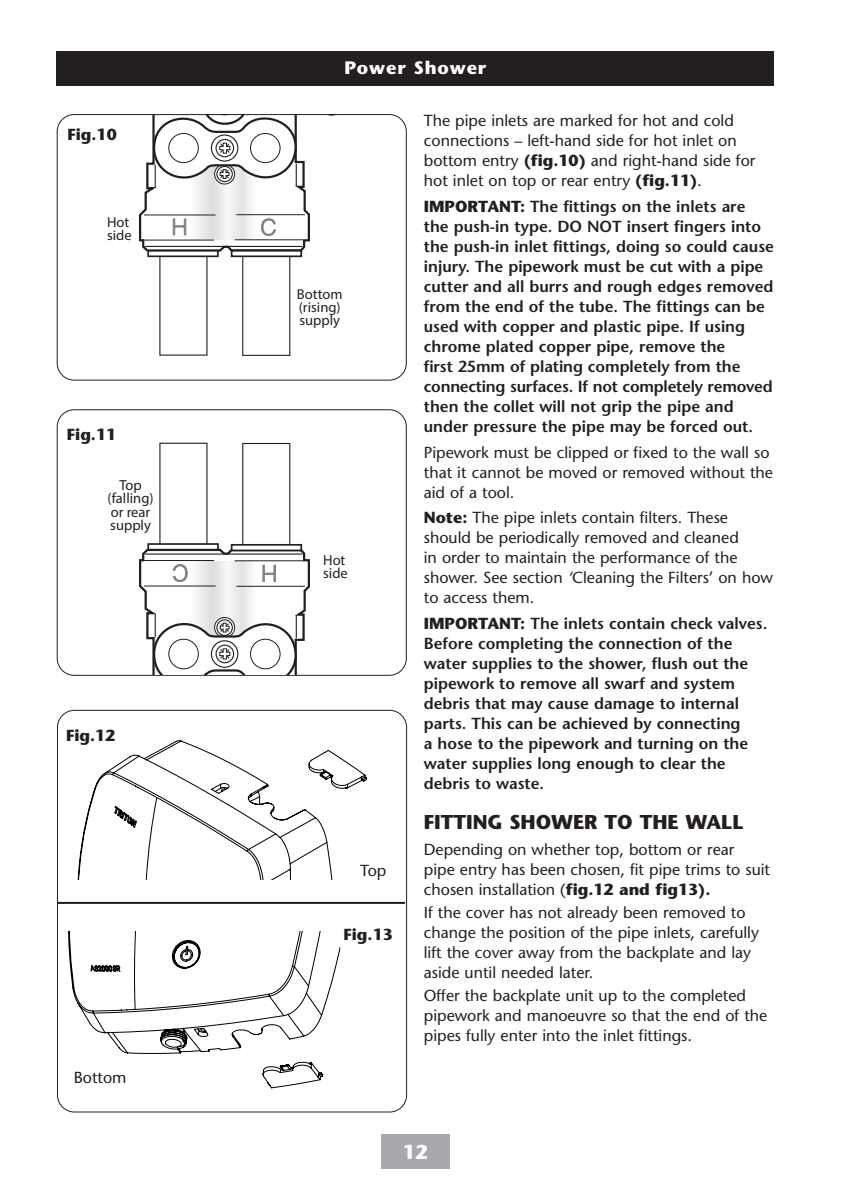
<style>
.page{position:relative;width:842px;height:1191px;background:#fff}
.page>*{position:absolute;margin:0;border:0;box-sizing:border-box;transform-origin:0 0}
.t1{font:700 20px "Stone Sans Std";color:#231f20}
.t2{font:700 20px "Stone Sans Std";color:#fff}
.t3{font:700 18px "Stone Sans Std";letter-spacing:.05em;color:#fff}
.t4{font:500 16px/20px "Stone Sans Std";color:#231f20}
.t5{font:600 16px/20px "Stone Sans Std";color:#231f20}
.t6{font:700 16px "Stone Sans Std";color:#231f20}
.t7{font:14.6px/13.4px "Myriad Pro";color:#231f20;text-align:center}
.t8{font:14.4px/13.2px "Myriad Pro";color:#231f20}
.s1{font-weight:700}
.s2{font-style:italic}
</style>
<div class="page">
<div style="left:57px;top:51px;width:717px;height:34px;background:#231f20"></div>
<div style="left:381px;top:1134px;width:68px;height:34px;background:#a8a9ad"></div>
<div style="left:242px;top:252px;width:48px;height:104px;border:1px solid #231f20"></div>
<div style="left:232px;top:251px;width:69px;height:5px;background:#fff"></div>
<div style="left:231px;top:250px;width:71px;height:7px;border:2px solid #231f20"></div>
<div style="left:147px;top:250px;width:72px;height:7px;border:2px solid #231f20"></div>
<svg style="left:139px;top:116px;width:171px;height:137px"></svg>
<div style="left:57px;top:114px;width:350px;height:266px;border:1px solid #231f20;border-radius:17px"></div>
<div style="left:57px;top:409px;width:350px;height:267px;border:1px solid #231f20;border-radius:17px"></div>
<div style="left:242px;top:443px;width:48px;height:105px;border:1px solid #231f20"></div>
<div style="left:231px;top:544px;width:71px;height:7px;border:2px solid #231f20"></div>
<div style="left:147px;top:543px;width:72px;height:7px;border:2px solid #231f20"></div>
<svg style="left:139px;top:547px;width:171px;height:127px"></svg>
<div style="left:250px;top:639px;width:30px;height:30px;border:1px solid #231f20;border-radius:50%"></div>
<div style="left:169px;top:639px;width:30px;height:30px;border:1px solid #231f20;border-radius:50%"></div>
<div style="left:211px;top:640px;width:27px;height:28px;border:1px solid #231f20;border-radius:50%"></div>
<svg style="left:77px;top:740px;width:290px;height:140px"></svg>
<svg style="left:143px;top:797px;width:14px;height:83px"></svg>
<div style="left:57px;top:710px;width:350px;height:402px;border:1px solid #231f20;border-radius:17px"></div>
<svg style="left:68px;top:931px;width:273px;height:157px"></svg>
<svg style="left:133px;top:931px;width:11px;height:78px"></svg>
<svg style="left:90px;top:965px;width:31px;height:7px"></svg>
<hr style="left:57px;top:902px;width:348px;height:2px;background:#231f20">
<div style="left:62px;top:721px;width:57px;height:28px;background:#fff"></div>
<div style="left:340px;top:919px;width:57px;height:29px;background:#fff"></div>
<p class="t6" style="left:67px;top:125px;width:51px">Fig.10</p>
<p class="t8" style="left:107px;top:215px;width:26px">Hot side</p>
<p class="t6" style="left:67px;top:424px;width:51px">Fig.11</p>
<p class="t7" style="left:108px;top:478px;width:48px">Top (falling) or rear supply</p>
<p class="t6" style="left:66px;top:726px;width:51px">Fig.12</p>
<p class="t4" style="left:74px;top:1067px;width:54px">Bottom</p>
<p class="t3" style="left:344px;top:57px;width:143px">Power Shower</p>
<p class="t8" style="left:297px;top:287px;width:47px">Bottom (rising) supply</p>
<p class="t7" style="left:323px;top:553px;width:26px;text-align:left">Hot side</p>
<p class="t4" style="left:360px;top:860px;width:28px">Top</p>
<p class="t6" style="left:344px;top:924px;width:51px">Fig.13</p>
<p class="t4" style="left:424px;top:111px;width:333px">The pipe inlets are marked for hot and cold connections – left-hand side for hot inlet on bottom entry <span class="s1">(fig.10)</span> and right-hand side for hot inlet on top or rear entry <span class="s1">(fig.11)</span>.</p>
<p class="t5" style="left:424px;top:196px;width:352px"><span class="s1">IMPORTANT:</span> The fittings on the inlets are the push-in type. DO NOT insert fingers into the push-in inlet fittings, doing so could cause injury. The pipework must be cut with a pipe cutter and all burrs and rough edges removed from the end of the tube. The fittings can be used with copper and plastic pipe. If using chrome plated copper pipe, remove the<br>first 25mm of plating completely from the connecting surfaces. If not completely removed then the collet will not grip the pipe and under pressure the pipe may be forced out.</p>
<p class="t4" style="left:424px;top:442px;width:351px">Pipework must be clipped or fixed to the wall so that it cannot be moved or removed without the aid of a tool.</p>
<p class="t4" style="left:424px;top:508px;width:351px"><span class="s1">Note:</span> The pipe inlets contain filters. These should be periodically removed and cleaned<br>in order to maintain the performance of the shower. See section <span class="s2">‘</span>Cleaning the Filters’ on how to access them.</p>
<p class="t5" style="left:424px;top:613px;width:345px"><span class="s1">IMPORTANT:</span> The inlets contain check valves.<br>Before completing the connection of the water supplies to the shower, flush out the pipework to remove all swarf and system debris that may cause damage to internal parts. This can be achieved by connecting<br>a hose to the pipework and turning on the water supplies long enough to clear the debris to waste.</p>
<p class="t1" style="left:424px;top:810px;width:321px">FITTING SHOWER TO THE WALL</p>
<p class="t4" style="left:424px;top:839px;width:348px">Depending on whether top, bottom or rear<br>pipe entry has been chosen, fit pipe trims to suit chosen installation (<span class="s1">fig.12 and fig13).</span></p>
<p class="t4" style="left:424px;top:902px;width:337px">If the cover has not already been removed to change the position of the pipe inlets, carefully lift the cover away from the backplate and lay aside until needed later.</p>
<p class="t4" style="left:424px;top:985px;width:345px">Offer the backplate unit up to the completed pipework and manoeuvre so that the end of the pipes fully enter into the inlet fittings.</p>
<p class="t2" style="left:403px;top:1139px;width:27px">12</p>
</div>
